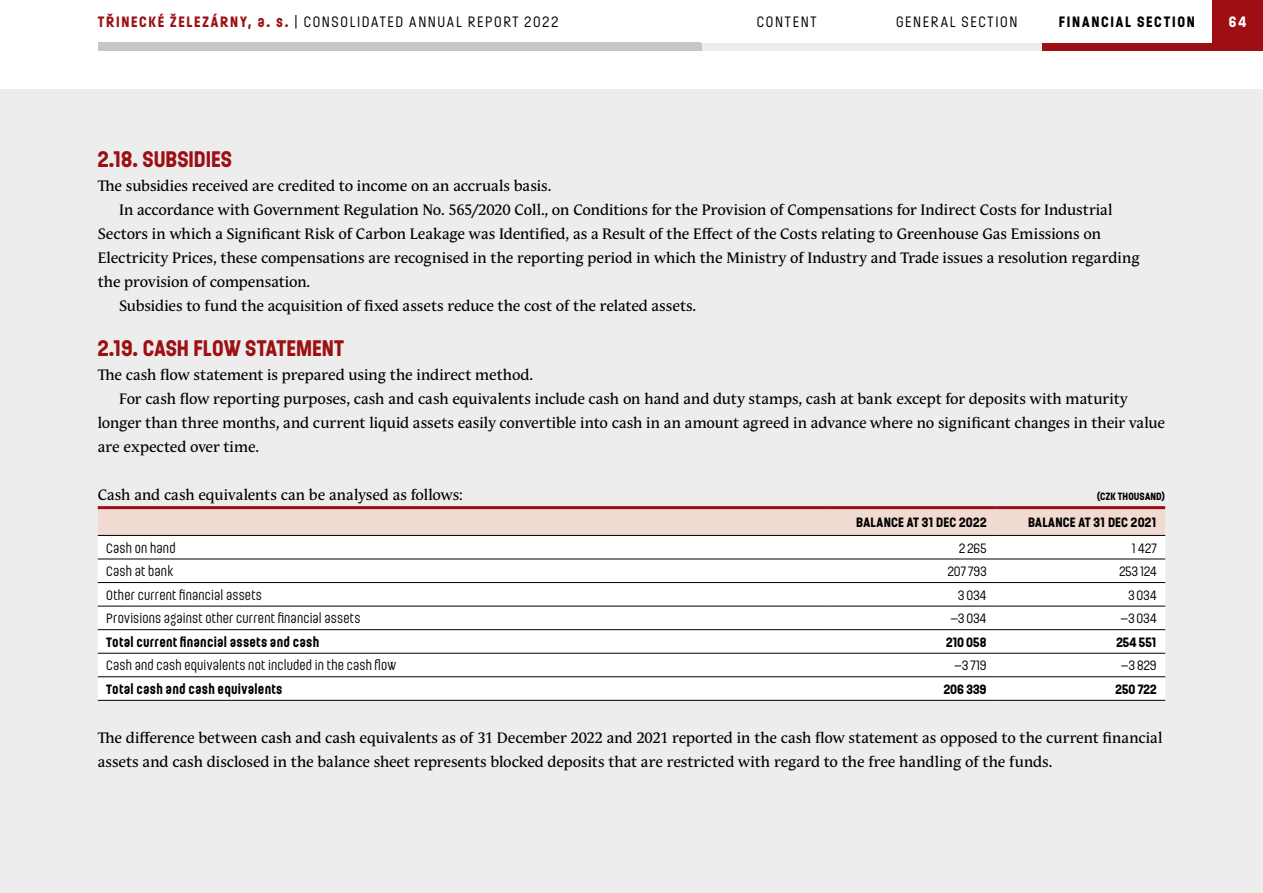
<style>
.page{position:relative;width:1263px;height:893px;background:#fff}
.page>*{position:absolute;margin:0;border:0;box-sizing:border-box;transform-origin:0 0}
.t1{font:700 22.5px "Ladislav";color:#9d0f12}
.TextFin_odsazeny{font:15px/24px "Andulka Text Pro";color:#000}
.TextFin_neodsazeny{font:15px/24px "Andulka Text Pro";color:#000}
.t2{font:15px "Ladislav";letter-spacing:.11em;color:#000}
.t3{font:700 15px "Ladislav";letter-spacing:.11em;color:#000}
.t4{font:700 15px "Ladislav";color:#fff}
.Finance_TAB_Text_L{font:13.5px "Ladislav";letter-spacing:.015em;color:#000}
.Finance_TAB_Text_L-2{font:700 13.5px "Ladislav";letter-spacing:.015em;color:#000}
.Finance_TAB_Text_R{font:13.5px "Ladislav";letter-spacing:.005em;color:#000}
.Finance_TAB_Zahlavi{font:700 13.5px "Ladislav";letter-spacing:.02em;color:#000}
.Finance_TAB_Text_R-2{font:700 13.5px "Ladislav";letter-spacing:.005em;color:#000}
.TextFin_neodsazeny-2{font:700 10.5px "Ladislav";letter-spacing:.015em;color:#000}
.s1{font-weight:700;color:#9d0f12}
</style>
<div class="page">
<div style="left:0;top:89px;width:1263px;height:804px;background:#ededed"></div>
<div style="left:1042px;top:43px;width:170px;height:8px;background:#9d0f12"></div>
<div style="left:872px;top:43px;width:170px;height:8px;background:#ededed"></div>
<div style="left:702px;top:43px;width:170px;height:8px;background:#ededed"></div>
<div style="left:98px;top:43px;width:604px;height:8px;background:#c6c6c6"></div>
<div style="left:1212px;top:43px;width:51px;height:8px;background:#9d0f12"></div>
<div style="left:1212px;top:0;width:51px;height:43px;background:#9d0f12"></div>
<svg style="left:98px;top:509px;width:1067px;height:26px"></svg>
<div style="left:98px;top:536px;width:1067px;height:164px;background:#fff"></div>
<hr style="left:98px;top:506px;width:727px;height:3px;background:#9d0f12">
<hr style="left:825px;top:506px;width:170px;height:3px;background:#9d0f12">
<hr style="left:995px;top:506px;width:170px;height:3px;background:#9d0f12">
<hr style="left:98px;top:535px;width:727px;height:1px;background:#000">
<hr style="left:825px;top:535px;width:170px;height:1px;background:#000">
<hr style="left:995px;top:535px;width:170px;height:1px;background:#000">
<hr style="left:98px;top:559px;width:727px;height:1px;background:#000">
<hr style="left:825px;top:559px;width:170px;height:1px;background:#000">
<hr style="left:995px;top:559px;width:170px;height:1px;background:#000">
<hr style="left:98px;top:582px;width:727px;height:1px;background:#000">
<hr style="left:825px;top:582px;width:170px;height:1px;background:#000">
<hr style="left:995px;top:582px;width:170px;height:1px;background:#000">
<hr style="left:98px;top:606px;width:727px;height:1px;background:#000">
<hr style="left:825px;top:606px;width:170px;height:1px;background:#000">
<hr style="left:995px;top:606px;width:170px;height:1px;background:#000">
<hr style="left:98px;top:629px;width:727px;height:1px;background:#000">
<hr style="left:825px;top:629px;width:170px;height:1px;background:#000">
<hr style="left:995px;top:629px;width:170px;height:1px;background:#000">
<hr style="left:98px;top:653px;width:727px;height:1px;background:#000">
<hr style="left:825px;top:653px;width:170px;height:1px;background:#000">
<hr style="left:995px;top:653px;width:170px;height:1px;background:#000">
<hr style="left:98px;top:676px;width:727px;height:1px;background:#000">
<hr style="left:825px;top:676px;width:170px;height:1px;background:#000">
<hr style="left:995px;top:676px;width:170px;height:1px;background:#000">
<hr style="left:98px;top:700px;width:727px;height:1px;background:#000">
<hr style="left:825px;top:700px;width:170px;height:1px;background:#000">
<hr style="left:995px;top:700px;width:170px;height:1px;background:#000">
<p class="t2" style="left:98px;top:13px;width:462px"><span class="s1">TŘINECKÉ ŽELEZÁRNY, a. s.</span> | CONSOLIDATED ANNUAL REPORT 2022</p>
<p class="t2" style="left:757px;top:13px;width:61px">CONTENT</p>
<p class="t2" style="left:896px;top:13px;width:123px">GENERAL SECTION</p>
<p class="t3" style="left:1059px;top:13px;width:137px">FINANCIAL SECTION</p>
<p class="t4" style="left:1229px;top:13px;width:19px">64</p>
<p class="t1" style="left:98px;top:145px;width:136px">2.18. SUBSIDIES</p>
<p class="TextFin_neodsazeny" style="left:98px;top:174px;width:455px">The subsidies received are credited to income on an accruals basis.</p>
<p class="TextFin_odsazeny" style="left:98px;top:198px;width:1043px;text-indent:21px">In accordance with Government Regulation No. 565/2020 Coll., on Conditions for the Provision of Compensations for Indirect Costs for Industrial Sectors in which a Significant Risk of Carbon Leakage was Identified, as a Result of the Effect of the Costs relating to Greenhouse Gas Emissions on Electricity Prices, these compensations are recognised in the reporting period in which the Ministry of Industry and Trade issues a resolution regarding the provision of compensation.</p>
<p class="TextFin_odsazeny" style="left:119px;top:294px;width:579px">Subsidies to fund the acquisition of fixed assets reduce the cost of the related assets.</p>
<p class="t1" style="left:98px;top:334px;width:248px">2.19. CASH FLOW STATEMENT</p>
<p class="TextFin_neodsazeny" style="left:98px;top:363px;width:437px">The cash flow statement is prepared using the indirect method.</p>
<p class="TextFin_odsazeny" style="left:98px;top:387px;width:1069px;text-indent:21px">For cash flow reporting purposes, cash and cash equivalents include cash on hand and duty stamps, cash at bank except for deposits with maturity longer than three months, and current liquid assets easily convertible into cash in an amount agreed in advance where no significant changes in their value are expected over time.</p>
<p class="TextFin_neodsazeny" style="left:98px;top:483px;width:367px">Cash and cash equivalents can be analysed as follows:</p>
<p class="TextFin_neodsazeny-2" style="left:1097px;top:490px;width:70px">(CZK THOUSAND)</p>
<p class="Finance_TAB_Zahlavi" style="left:856px;top:514px;width:132px">BALANCE AT 31 DEC 2022</p>
<p class="Finance_TAB_Zahlavi" style="left:1028px;top:514px;width:130px">BALANCE AT 31 DEC 2021</p>
<p class="Finance_TAB_Text_L" style="left:106px;top:540px;width:71px">Cash on hand</p>
<p class="Finance_TAB_Text_R" style="left:959px;top:540px;width:29px">2 265</p>
<p class="Finance_TAB_Text_R" style="left:1132px;top:540px;width:26px">1 427</p>
<p class="Finance_TAB_Text_L" style="left:106px;top:563px;width:68px">Cash at bank</p>
<p class="Finance_TAB_Text_R" style="left:948px;top:563px;width:40px">207 793</p>
<p class="Finance_TAB_Text_R" style="left:1119px;top:563px;width:39px">253 124</p>
<p class="Finance_TAB_Text_L" style="left:106px;top:587px;width:157px">Other current financial assets</p>
<p class="Finance_TAB_Text_R" style="left:958px;top:587px;width:30px">3 034</p>
<p class="Finance_TAB_Text_R" style="left:1128px;top:587px;width:30px">3 034</p>
<p class="Finance_TAB_Text_L" style="left:106px;top:610px;width:255px">Provisions against other current financial assets</p>
<p class="Finance_TAB_Text_R" style="left:950px;top:610px;width:38px">–3 034</p>
<p class="Finance_TAB_Text_R" style="left:1120px;top:610px;width:38px">–3 034</p>
<p class="Finance_TAB_Text_L-2" style="left:106px;top:634px;width:214px">Total current financial assets and cash</p>
<p class="Finance_TAB_Text_R-2" style="left:946px;top:634px;width:42px">210 058</p>
<p class="Finance_TAB_Text_R-2" style="left:1116px;top:634px;width:42px">254 551</p>
<p class="Finance_TAB_Text_L" style="left:106px;top:657px;width:291px">Cash and cash equivalents not included in the cash flow</p>
<p class="Finance_TAB_Text_R" style="left:954px;top:657px;width:34px">–3 719</p>
<p class="Finance_TAB_Text_R" style="left:1121px;top:657px;width:37px">–3 829</p>
<p class="Finance_TAB_Text_L-2" style="left:106px;top:681px;width:178px">Total cash and cash equivalents</p>
<p class="Finance_TAB_Text_R-2" style="left:944px;top:681px;width:44px">206 339</p>
<p class="Finance_TAB_Text_R-2" style="left:1115px;top:681px;width:43px">250 722</p>
<p class="TextFin_neodsazeny" style="left:98px;top:725px;width:1066px">The difference between cash and cash equivalents as of 31 December 2022 and 2021 reported in the cash flow statement as opposed to the current financial assets and cash disclosed in the balance sheet represents blocked deposits that are restricted with regard to the free handling of the funds.</p>
</div>
